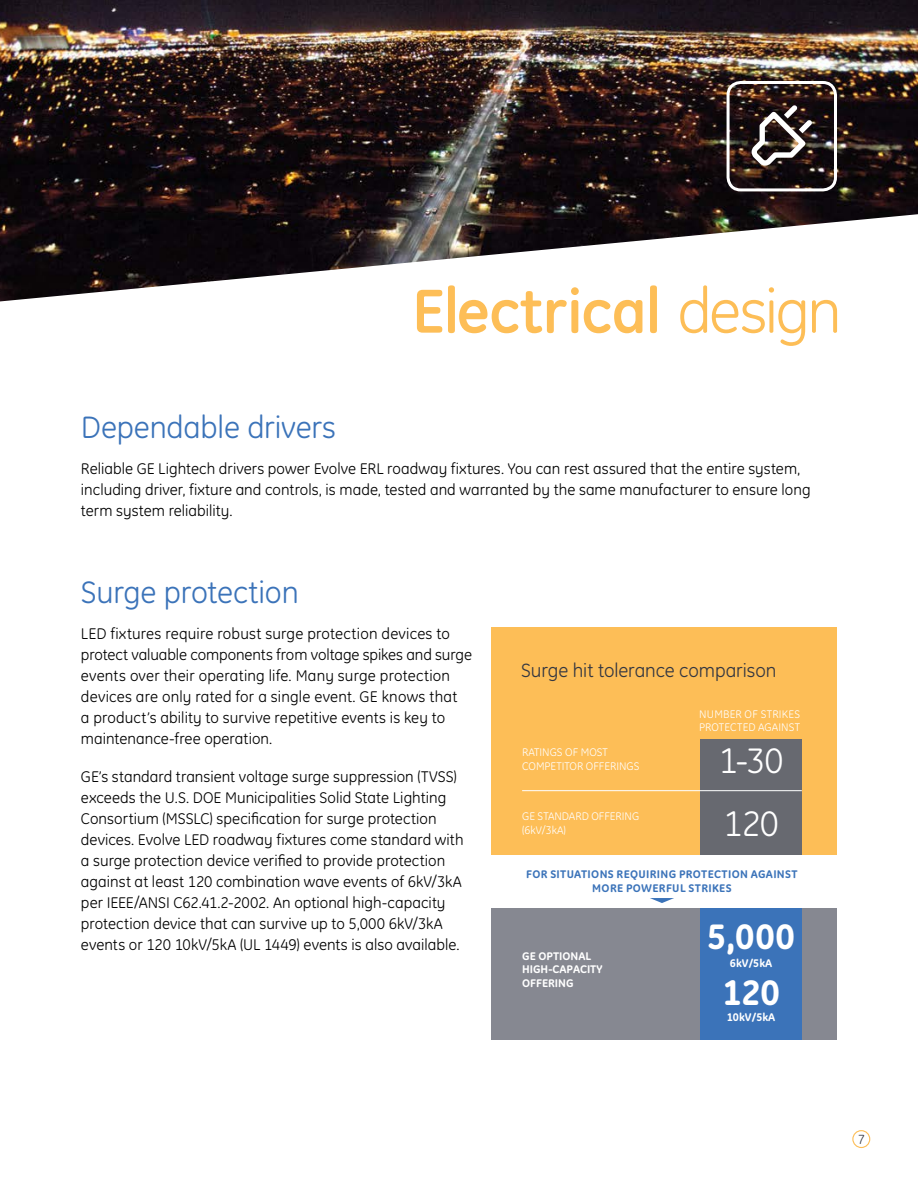
<style>
.page{position:relative;width:918px;height:1188px;background:#fff}
.page>*{position:absolute;margin:0;border:0;box-sizing:border-box;transform-origin:0 0}
.t1{font:700 63px "GE Inspira";color:#fdbe57}
.t2{font:800 36px "GE Inspira";letter-spacing:.01em;color:#fff}
.t3{font:36px/63.3px "GE Inspira";color:#fff}
.t4{font:31.5px "GE Inspira";letter-spacing:-.005em;color:#3b73b9}
.t5{font:19.5px "GE Inspira";letter-spacing:-.005em;color:#343741}
.t6{font:15.75px/21px "GE Inspira";letter-spacing:.005em;color:#000}
.t7{font:13.5px "GE Inspira";color:#343741}
.t8{font:11.25px/13.5px "GE Inspira";letter-spacing:.005em;color:#fff}
.t9{font:800 11.25px "GE Inspira";letter-spacing:.03em;color:#3b73b9}
.t10{font:800 11.25px/13.5px "GE Inspira";color:#fff}
.s1{font-weight:400}
</style>
<div class="page">
<div style="left:491px;top:627px;width:346px;height:228px;background:#fdbe57"></div>
<div style="left:491px;top:908px;width:346px;height:132px;background:#868891"></div>
<div style="left:700px;top:739px;width:102px;height:116px;background:#676970"></div>
<hr style="left:522px;top:790px;width:280px;height:1px;background:#fff">
<div style="left:700px;top:908px;width:102px;height:132px;background:#3b73b9"></div>
<svg style="left:650px;top:898px;width:24px;height:5px"></svg>
<img style="left:0;top:0;width:918px;height:301px">
<div style="left:727px;top:81px;width:110px;height:110px;border:3px solid #fff;border-radius:13px"></div>
<svg style="left:752px;top:105px;width:60px;height:61px"></svg>
<div style="left:852px;top:1130px;width:18px;height:18px;border:1px solid #fdbe57;border-radius:50%"></div>
<h1 class="t1" style="left:412px;top:271px;width:431px">Electrical <span class="s1">design</span></h1>
<h3 class="t4" style="left:81px;top:409px;width:257px">Dependable drivers</h3>
<p class="t6" style="left:81px;top:458px;width:735px">Reliable GE Lightech drivers power Evolve ERL roadway fixtures. You can rest assured that the entire system, including driver, fixture and controls, is made, tested and warranted by the same manufacturer to ensure long‐ term system reliability.</p>
<h3 class="t4" style="left:81px;top:574px;width:219px">Surge protection</h3>
<p class="t6" style="left:81px;top:623px;width:393px">LED fixtures require robust surge protection devices to protect valuable components from voltage spikes and surge events over their operating life. Many surge protection devices are only rated for a single event. GE knows that<br>a product’s ability to survive repetitive events is key to maintenance-free operation.</p>
<p class="t6" style="left:81px;top:766px;width:384px">GE’s standard transient voltage surge suppression (TVSS) exceeds the U.S. DOE Municipalities Solid State Lighting Consortium (MSSLC) specification for surge protection devices. Evolve LED roadway fixtures come standard with a surge protection device verified to provide protection against at least 120 combination wave events of 6kV/3kA per IEEE/ANSI C62.41.2-2002. An optional high-capacity protection device that can survive up to 5,000 6kV/3kA events or 120 10kV/5kA (UL 1449) events is also available.</p>
<p class="t5" style="left:521px;top:659px;width:257px">Surge hit tolerance comparison</p>
<p class="t8" style="left:699px;top:707px;width:102px">NUMBER OF STRIKES<br>PROTECTED AGAINST</p>
<p class="t8" style="left:522px;top:746px;width:13px">Ratings</p>
<p class="t8" style="left:565px;top:746px;width:24px">of most</p>
<p class="t8" style="left:522px;top:759px;width:8px">competitor</p>
<p class="t8" style="left:586px;top:759px;width:7px">offerings</p>
<p class="t8" style="left:522px;top:809px;width:119px">GE STANDARD OFFERING (6kV/3kA)</p>
<h2 class="t3" style="left:719px;top:729px;width:66px">1-30<br>120</h2>
<p class="t9" style="left:526px;top:868px;width:8px">FOR</p>
<p class="t9" style="left:550px;top:868px;width:39px">SITUATION</p>
<p class="t9" style="left:608px;top:868px;width:45px">S REQUIRIN</p>
<p class="t9" style="left:669px;top:868px;width:19px">G PROT</p>
<p class="t9" style="left:708px;top:868px;width:14px">ECTION</p>
<p class="t9" style="left:751px;top:868px;width:48px">AGAIN ST</p>
<p class="t9" style="left:592px;top:881px;width:141px">MORE POWERFUL STRI KES</p>
<p class="t10" style="left:522px;top:949px;width:82px">GE OPTIONAL<br>HIGH-CAPACITY<br>OFFERING</p>
<h2 class="t2" style="left:707px;top:916px;width:89px">5,000</h2>
<p class="t10" style="left:730px;top:957px;width:44px">6KV/5KA</p>
<h2 class="t2" style="left:722px;top:972px;width:59px">120</h2>
<p class="t10" style="left:727px;top:1011px;width:50px">10KV/5KA</p>
<p class="t7" style="left:858px;top:1131px;width:9px">7</p>
</div>
